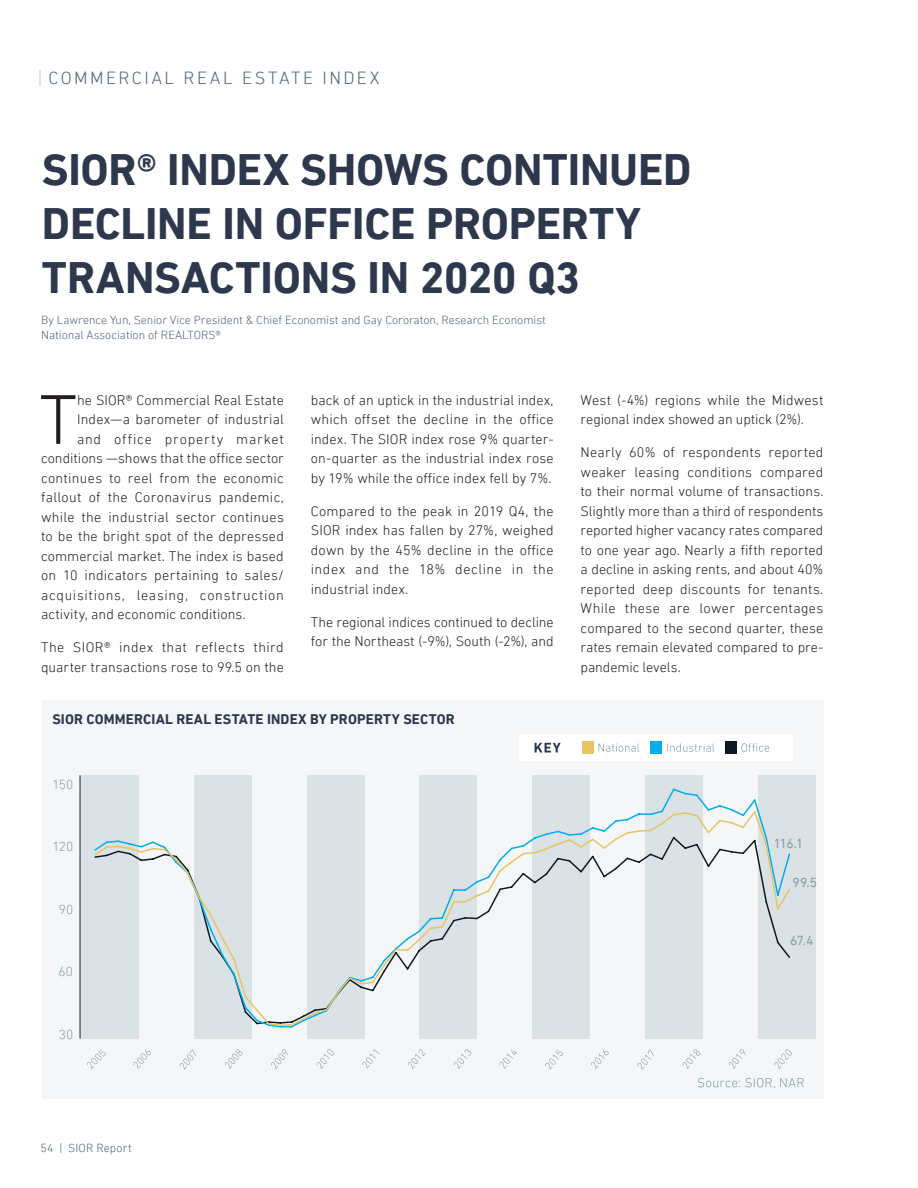
<style>
.page{position:relative;width:918px;height:1188px;background:#fff}
.page>*{position:absolute;margin:0;border:0;box-sizing:border-box;transform-origin:0 0}
.t1{font:300 71.55px "DIN Next LT Pro";color:#231f20}
.t2{font:700 45px/54px "DIN Next LT Pro";letter-spacing:-.005em;color:#2e384d}
.t3{font:300 18px "DIN Next LT Pro";letter-spacing:.135em;color:#546379}
.t4{font:300 14.25px/19.5px "DIN Next LT Pro";letter-spacing:.01em;color:#231f20}
.t5{font:700 14.25px "DIN Next LT Pro";letter-spacing:.01em;color:#2e384d}
.t6{font:300 14.25px "DIN Next LT Pro";letter-spacing:.05em;color:#231f20}
.t7{font:300 14.25px "DIN Next LT Pro";letter-spacing:.055em;color:#231f20}
.t8{font:13.5px "DIN Next LT Pro";letter-spacing:-.055em;color:#869ca4}
.t9{font:300 13.5px "DIN Next LT Pro";letter-spacing:.005em;color:#869ca4}
.t10{font:300 12px/15px "DIN Next LT Pro";color:#546379}
</style>
<div class="page">
<svg style="left:39px;top:70px;width:2px;height:16px"></svg>
<div style="left:42px;top:701px;width:782px;height:398px;background:#f4f6f8"></div>
<div style="left:519px;top:734px;width:274px;height:27px;background:#fff"></div>
<div style="left:650px;top:741px;width:12px;height:12px;background:#00aeef"></div>
<div style="left:725px;top:741px;width:12px;height:12px;background:#101826"></div>
<div style="left:582px;top:741px;width:12px;height:12px;background:#e6c564"></div>
<div style="left:420px;top:775px;width:57px;height:264px;background:#dbe2e5"></div>
<div style="left:194px;top:775px;width:57px;height:264px;background:#dbe2e5"></div>
<div style="left:81px;top:775px;width:57px;height:264px;background:#dbe2e5"></div>
<div style="left:307px;top:775px;width:57px;height:264px;background:#dbe2e5"></div>
<div style="left:533px;top:775px;width:57px;height:264px;background:#dbe2e5"></div>
<div style="left:646px;top:775px;width:57px;height:264px;background:#dbe2e5"></div>
<hr style="left:79px;top:775px;width:2px;height:264px;background:#546379">
<svg style="left:698px;top:1078px;width:106px;height:11px"></svg>
<svg style="left:667px;top:743px;width:47px;height:9px"></svg>
<svg style="left:741px;top:743px;width:28px;height:9px"></svg>
<svg style="left:535px;top:743px;width:26px;height:9px"></svg>
<svg style="left:598px;top:743px;width:41px;height:9px"></svg>
<div style="left:759px;top:775px;width:57px;height:264px;background:#dbe2e5"></div>
<svg style="left:133px;top:1049px;width:18px;height:20px"></svg>
<svg style="left:225px;top:1049px;width:17px;height:20px"></svg>
<svg style="left:180px;top:1049px;width:16px;height:21px"></svg>
<svg style="left:271px;top:1049px;width:17px;height:20px"></svg>
<svg style="left:317px;top:1049px;width:17px;height:20px"></svg>
<svg style="left:362px;top:1049px;width:18px;height:20px"></svg>
<svg style="left:408px;top:1049px;width:18px;height:20px"></svg>
<svg style="left:454px;top:1049px;width:17px;height:20px"></svg>
<svg style="left:500px;top:1049px;width:17px;height:20px"></svg>
<svg style="left:545px;top:1049px;width:18px;height:21px"></svg>
<svg style="left:591px;top:1049px;width:18px;height:20px"></svg>
<svg style="left:637px;top:1049px;width:17px;height:21px"></svg>
<svg style="left:683px;top:1049px;width:17px;height:20px"></svg>
<svg style="left:729px;top:1049px;width:17px;height:20px"></svg>
<svg style="left:774px;top:1049px;width:18px;height:20px"></svg>
<svg style="left:87px;top:1049px;width:19px;height:20px"></svg>
<svg style="left:94px;top:810px;width:697px;height:217px"></svg>
<p class="t3" style="left:48px;top:68px;width:333px">COMMERCIAL REAL ESTATE INDEX</p>
<h2 class="t2" style="left:42px;top:143px;width:651px">SIOR® INDEX SHOWS CONTINUED<br>DECLINE IN OFFICE PROPERTY<br>TRANSACTIONS IN 2020 Q3</h2>
<p class="t10" style="left:41px;top:312px;width:506px">By Lawrence Yun, Senior Vice President &amp; Chief Economist and Gay Cororaton, Research Economist<br>National Association of REALTORS®</p>
<h1 class="t1" style="left:39px;top:378px;width:39px">T</h1>
<p class="t4" style="left:77px;top:390px;width:208px">he SIOR® Commercial Real Estate</p>
<p class="t4" style="left:77px;top:410px;width:208px">Index—a barometer of industrial</p>
<p class="t7" style="left:77px;top:431px;width:208px">and office property market</p>
<p class="t4" style="left:41px;top:449px;width:244px">conditions —shows that the office sector</p>
<p class="t4" style="left:41px;top:468px;width:244px">continues to reel from the economic</p>
<p class="t4" style="left:41px;top:488px;width:244px">fallout of the Coronavirus pandemic,</p>
<p class="t4" style="left:41px;top:507px;width:244px">while the industrial sector continues</p>
<p class="t4" style="left:41px;top:527px;width:244px">to be the bright spot of the depressed</p>
<p class="t4" style="left:41px;top:546px;width:244px">commercial market. The index is based</p>
<p class="t4" style="left:41px;top:566px;width:244px">on 10 indicators pertaining to sales/</p>
<p class="t6" style="left:41px;top:587px;width:244px">acquisitions, leasing, construction</p>
<p class="t4" style="left:41px;top:605px;width:206px">activity, and economic conditions.</p>
<p class="t4" style="left:41px;top:638px;width:244px">The SIOR® index that reflects third quarter transactions rose to 99.5 on the</p>
<p class="t4" style="left:311px;top:390px;width:244px;text-align:justify">back of an uptick in the industrial index, which offset the decline in the office index. The SIOR index rose 9% quarter&shy;on-quarter as the industrial index rose by 19% while the office index fell by 7%.</p>
<p class="t4" style="left:311px;top:501px;width:244px;text-align:justify">Compared to the peak in 2019 Q4, the SIOR index has fallen by 27%, weighed down by the 45% decline in the office index and the 18% decline in the industrial index.</p>
<p class="t4" style="left:311px;top:612px;width:244px">The regional indices continued to decline for the Northeast (-9%), South (-2%), and</p>
<p class="t5" style="left:52px;top:710px;width:404px">SIOR COMMERCIAL REAL ESTATE INDEX BY PROPERTY SECTOR</p>
<p class="t9" style="left:52px;top:776px;width:22px">150</p>
<p class="t9" style="left:53px;top:839px;width:22px">120</p>
<p class="t9" style="left:59px;top:901px;width:16px">90</p>
<p class="t9" style="left:59px;top:964px;width:16px">60</p>
<p class="t9" style="left:59px;top:1026px;width:16px">30</p>
<p class="t4" style="left:581px;top:390px;width:244px">West (-4%) regions while the Midwest regional index showed an uptick (2%).</p>
<p class="t4" style="left:581px;top:443px;width:244px;text-align:justify">Nearly 60% of respondents reported weaker leasing conditions compared to their normal volume of transactions.<br>Slightly more than a third of respondents reported higher vacancy rates compared to one year ago. Nearly a fifth reported a decline in asking rents, and about 40% reported deep discounts for tenants.<br>While these are lower percentages compared to the second quarter, these rates remain elevated compared to pre&shy;pandemic levels.</p>
<p class="t8" style="left:774px;top:836px;width:31px">116.1</p>
<p class="t8" style="left:793px;top:875px;width:26px">99.5</p>
<p class="t8" style="left:790px;top:933px;width:25px">67.4</p>
<p class="t10" style="left:40px;top:1140px;width:93px">54 | SIOR Report</p>
</div>
